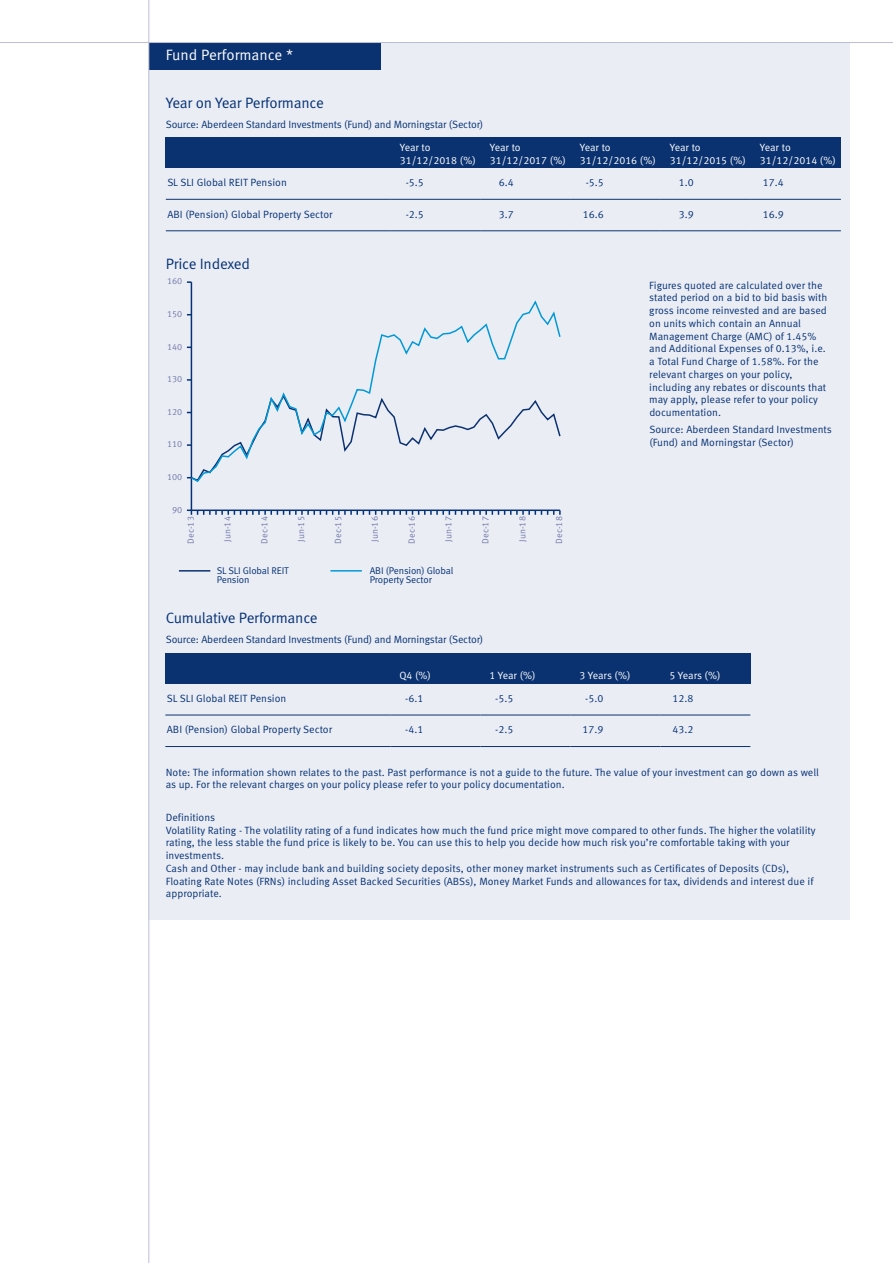
<style>
.page{position:relative;width:893px;height:1263px;background:#fff}
.page>*{position:absolute;margin:0;border:0;box-sizing:border-box;transform-origin:0 0}
.t1{font:15px "Meta Standard Life Pro TF Norm";letter-spacing:-.015em;color:#053276}
.t2{font:15px "Meta Standard Life Pro TF Norm";color:#fff}
.t3{font:10.5px/12.8px "Meta Standard Life Pro TF Norm";color:#053276}
.t4{font:10.5px/12.8px "Meta Standard Life Pro TF Norm";color:#fff}
.t5{font:9.75px/9px "Meta Standard Life Pro TF Norm";letter-spacing:-.015em;color:#053276}
.t6{font:9px "Meta Standard Life Pro TF Norm";color:#717bab}
</style>
<div class="page">
<div style="left:149px;top:43px;width:701px;height:1169px;background:#ebedf4"></div>
<div style="left:149px;top:43px;width:231px;height:27px;background:#0b3270"></div>
<div style="left:149px;top:920px;width:702px;height:292px;background:#fff"></div>
<hr style="left:0;top:42px;width:893px;height:1px;background:#bcbfd7">
<div style="left:166px;top:138px;width:225px;height:30px;background:#0b3270"></div>
<div style="left:391px;top:138px;width:90px;height:30px;background:#0b3270"></div>
<div style="left:481px;top:138px;width:90px;height:30px;background:#0b3270"></div>
<div style="left:571px;top:138px;width:90px;height:30px;background:#0b3270"></div>
<div style="left:661px;top:138px;width:90px;height:30px;background:#0b3270"></div>
<div style="left:751px;top:138px;width:90px;height:30px;background:#0b3270"></div>
<hr style="left:391px;top:199px;width:90px;height:1px;background:#0b3270">
<hr style="left:571px;top:199px;width:90px;height:1px;background:#0b3270">
<hr style="left:661px;top:199px;width:90px;height:1px;background:#0b3270">
<hr style="left:481px;top:199px;width:90px;height:1px;background:#0b3270">
<hr style="left:166px;top:199px;width:225px;height:1px;background:#0b3270">
<hr style="left:751px;top:199px;width:90px;height:1px;background:#0b3270">
<hr style="left:391px;top:231px;width:90px;height:1px;background:#0b3270">
<hr style="left:571px;top:231px;width:90px;height:1px;background:#0b3270">
<hr style="left:661px;top:231px;width:90px;height:1px;background:#0b3270">
<hr style="left:481px;top:231px;width:90px;height:1px;background:#0b3270">
<hr style="left:166px;top:231px;width:225px;height:1px;background:#0b3270">
<hr style="left:751px;top:231px;width:90px;height:1px;background:#0b3270">
<hr style="left:179px;top:570px;width:31px;height:2px;background:#0b3270">
<hr style="left:330px;top:570px;width:32px;height:2px;background:#0099d8">
<hr style="left:191px;top:282px;width:1px;height:228px;background:#053276">
<svg style="left:187px;top:509px;width:374px;height:6px"></svg>
<svg style="left:189px;top:299px;width:372px;height:184px"></svg>
<div style="left:165px;top:653px;width:225px;height:30px;background:#0b3270"></div>
<div style="left:390px;top:653px;width:90px;height:30px;background:#0b3270"></div>
<div style="left:480px;top:653px;width:90px;height:30px;background:#0b3270"></div>
<div style="left:570px;top:653px;width:90px;height:30px;background:#0b3270"></div>
<div style="left:660px;top:653px;width:90px;height:30px;background:#0b3270"></div>
<hr style="left:390px;top:715px;width:90px;height:1px;background:#0b3270">
<hr style="left:570px;top:715px;width:90px;height:1px;background:#0b3270">
<hr style="left:660px;top:715px;width:90px;height:1px;background:#0b3270">
<hr style="left:480px;top:715px;width:90px;height:1px;background:#0b3270">
<hr style="left:165px;top:715px;width:225px;height:1px;background:#0b3270">
<hr style="left:390px;top:746px;width:90px;height:1px;background:#0b3270">
<hr style="left:570px;top:746px;width:90px;height:1px;background:#0b3270">
<hr style="left:660px;top:746px;width:90px;height:1px;background:#0b3270">
<hr style="left:480px;top:746px;width:90px;height:1px;background:#0b3270">
<hr style="left:165px;top:746px;width:225px;height:1px;background:#0b3270">
<hr style="left:148px;top:0;width:1px;height:1263px;background:#bcbfd7">
<h1 class="t2" style="left:166px;top:49px;width:129px">Fund Performance *</h1>
<h1 class="t1" style="left:166px;top:97px;width:159px">Year on Year Performance</h1>
<p class="t3" style="left:166px;top:118px;width:319px">Source: Aberdeen Standard Investments (Fund) and Morningstar (Sector)</p>
<p class="t4" style="left:400px;top:142px;width:77px">Year to<br>31/12/2018 (%)</p>
<p class="t4" style="left:490px;top:142px;width:77px">Year to<br>31/12/2017 (%)</p>
<p class="t4" style="left:580px;top:142px;width:77px">Year to<br>31/12/2016 (%)</p>
<p class="t4" style="left:670px;top:142px;width:77px">Year to<br>31/12/2015 (%)</p>
<p class="t4" style="left:760px;top:142px;width:77px">Year to<br>31/12/2014 (%)</p>
<p class="t3" style="left:167px;top:177px;width:121px">SL SLI Global REIT Pension</p>
<p class="t3" style="left:406px;top:177px;width:20px">-5.5</p>
<p class="t3" style="left:499px;top:177px;width:16px">6.4</p>
<p class="t3" style="left:586px;top:177px;width:20px">-5.5</p>
<p class="t3" style="left:679px;top:177px;width:16px">1.0</p>
<p class="t3" style="left:763px;top:177px;width:22px">17.4</p>
<p class="t3" style="left:167px;top:208px;width:167px">ABI (Pension) Global Property Sector</p>
<p class="t3" style="left:406px;top:208px;width:20px">-2.5</p>
<p class="t3" style="left:499px;top:208px;width:16px">3.7</p>
<p class="t3" style="left:583px;top:208px;width:22px">16.6</p>
<p class="t3" style="left:679px;top:208px;width:16px">3.9</p>
<p class="t3" style="left:763px;top:208px;width:22px">16.9</p>
<h1 class="t1" style="left:166px;top:258px;width:86px">Price Indexed</h1>
<p class="t6" style="left:167px;top:278px;width:17px">160</p>
<p class="t6" style="left:167px;top:310px;width:17px">150</p>
<p class="t6" style="left:167px;top:343px;width:17px">140</p>
<p class="t6" style="left:167px;top:376px;width:17px">130</p>
<p class="t6" style="left:167px;top:408px;width:17px">120</p>
<p class="t6" style="left:167px;top:441px;width:17px">110</p>
<p class="t6" style="left:167px;top:473px;width:17px">100</p>
<p class="t6" style="left:172px;top:506px;width:12px">90</p>
<p class="t6" style="left:187px;top:544px;width:29px;rotate:-90deg">Dec-13</p>
<p class="t6" style="left:224px;top:542px;width:27px;rotate:-90deg">Jun-14</p>
<p class="t6" style="left:261px;top:544px;width:29px;rotate:-90deg">Dec-14</p>
<p class="t6" style="left:298px;top:542px;width:27px;rotate:-90deg">Jun-15</p>
<p class="t6" style="left:335px;top:544px;width:29px;rotate:-90deg">Dec-15</p>
<p class="t6" style="left:371px;top:542px;width:27px;rotate:-90deg">Jun-16</p>
<p class="t6" style="left:408px;top:544px;width:29px;rotate:-90deg">Dec-16</p>
<p class="t6" style="left:445px;top:542px;width:27px;rotate:-90deg">Jun-17</p>
<p class="t6" style="left:482px;top:544px;width:29px;rotate:-90deg">Dec-17</p>
<p class="t6" style="left:519px;top:542px;width:27px;rotate:-90deg">Jun-18</p>
<p class="t6" style="left:556px;top:544px;width:29px;rotate:-90deg">Dec-18</p>
<p class="t5" style="left:217px;top:567px;width:73px">SL SLI Global REIT<br>Pension</p>
<p class="t5" style="left:370px;top:567px;width:85px">ABI (Pension) Global<br>Property Sector</p>
<p class="t3" style="left:649px;top:279px;width:180px">Figures quoted are calculated over the stated period on a bid to bid basis with gross income reinvested and are based on units which contain an Annual Management Charge (AMC) of 1.45% and Additional Expenses of 0.13%, i.e. a Total Fund Charge of 1.58%. For the relevant charges on your policy, including any rebates or discounts that may apply, please refer to your policy documentation.</p>
<p class="t3" style="left:649px;top:424px;width:184px">Source: Aberdeen Standard Investments (Fund) and Morningstar (Sector)</p>
<h1 class="t1" style="left:166px;top:612px;width:153px">Cumulative Performance</h1>
<p class="t3" style="left:166px;top:633px;width:319px">Source: Aberdeen Standard Investments (Fund) and Morningstar (Sector)</p>
<p class="t4" style="left:399px;top:670px;width:33px">Q4 (%)</p>
<p class="t4" style="left:489px;top:670px;width:48px">1 Year (%)</p>
<p class="t4" style="left:579px;top:670px;width:53px">3 Years (%)</p>
<p class="t4" style="left:669px;top:670px;width:53px">5 Years (%)</p>
<p class="t3" style="left:167px;top:693px;width:121px">SL SLI Global REIT Pension</p>
<p class="t3" style="left:405px;top:693px;width:20px">-6.1</p>
<p class="t3" style="left:495px;top:693px;width:20px">-5.5</p>
<p class="t3" style="left:585px;top:693px;width:20px">-5.0</p>
<p class="t3" style="left:672px;top:693px;width:22px">12.8</p>
<p class="t3" style="left:167px;top:724px;width:167px">ABI (Pension) Global Property Sector</p>
<p class="t3" style="left:405px;top:724px;width:20px">-4.1</p>
<p class="t3" style="left:495px;top:724px;width:20px">-2.5</p>
<p class="t3" style="left:582px;top:724px;width:22px">17.9</p>
<p class="t3" style="left:672px;top:724px;width:22px">43.2</p>
<p class="t3" style="left:166px;top:766px;width:655px">Note: The information shown relates to the past. Past performance is not a guide to the future. The value of your investment can go down as well as up. For the relevant charges on your policy please refer to your policy documentation.</p>
<p class="t3" style="left:166px;top:812px;width:651px">Definitions<br>Volatility Rating - The volatility rating of a fund indicates how much the fund price might move compared to other funds. The higher the volatility rating, the less stable the fund price is likely to be. You can use this to help you decide how much risk you’re comfortable taking with your investments.<br>Cash and Other - may include bank and building society deposits, other money market instruments such as Certificates of Deposits (CDs), Floating Rate Notes (FRNs) including Asset Backed Securities (ABSs), Money Market Funds and allowances for tax, dividends and interest due if appropriate.</p>
</div>
